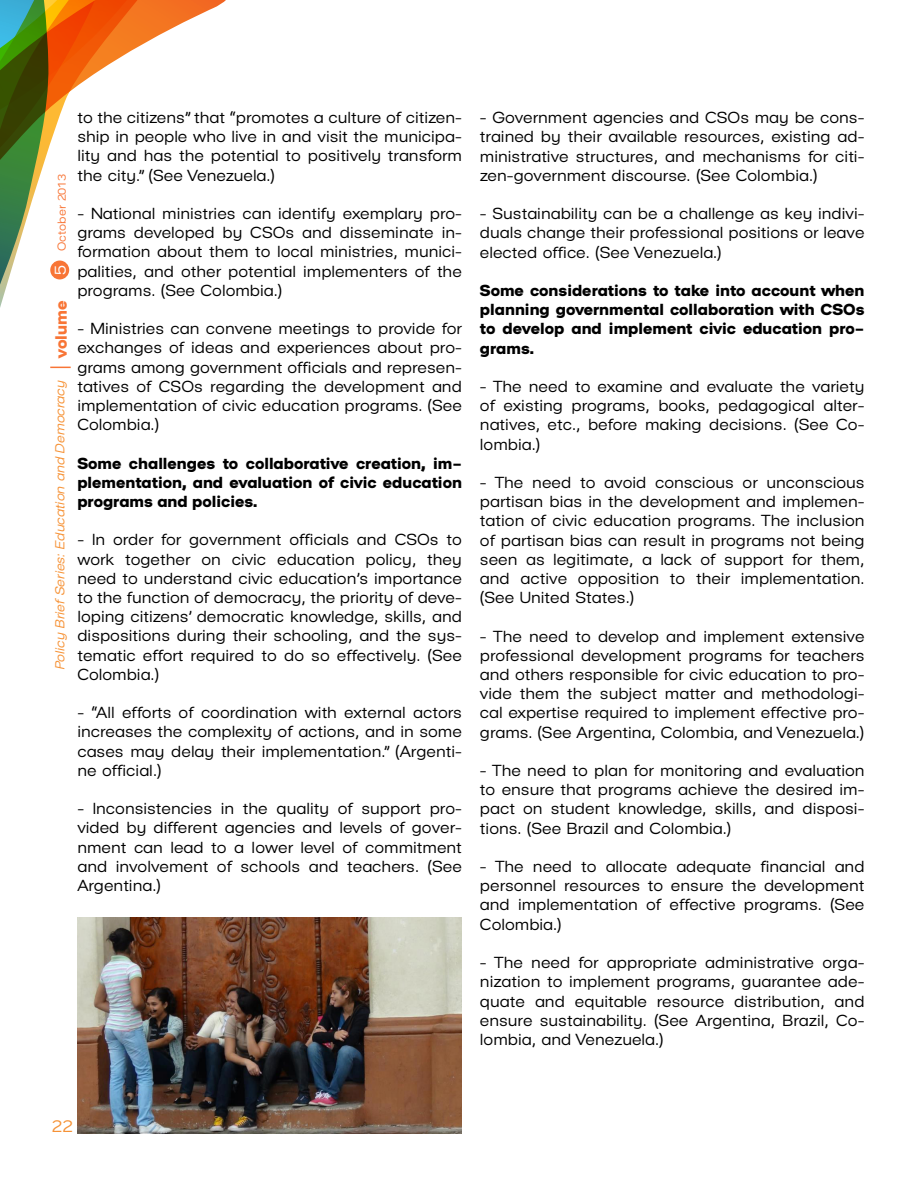
<style>
.page{position:relative;width:918px;height:1188px;background:#fff}
.page>*{position:absolute;margin:0;border:0;box-sizing:border-box;transform-origin:0 0}
.t1{font:18px "Catalogo";color:#f69236}
.t2{font:16.8px "Catalogo Gruesa";color:#f87536}
.t3{font:16.8px "Catalogo";color:#fff}
.t4{font:16.5px/19.2px "Catalogo";color:#000;text-align:justify}
.t5{font:16.5px/19.2px "Catalogo Gruesa";color:#000;text-align:justify}
.t6{font:13.5px "Catalogo Oblicua";color:#f69236}
.t7{font:12px "Catalogo";color:#f87536}
</style>
<div class="page">
<svg style="left:0;top:0;width:226px;height:278px"></svg>
<svg style="left:50px;top:367px;width:21px;height:1px"></svg>
<div style="left:50px;top:261px;width:19px;height:18px;background:#f87536;border-radius:50%"></div>
<img style="left:77px;top:918px;width:385px;height:216px">
<p class="t7" style="left:54px;top:251px;width:79px;rotate:-90deg">October 2013</p>
<p class="t3" style="left:50px;top:275px;width:11px;rotate:-90deg">5</p>
<p class="t2" style="left:51px;top:358px;width:59px;rotate:-90deg">volume</p>
<p class="t6" style="left:52px;top:669px;width:291px;rotate:-90deg">Policy Brief Series: Education and Democracy</p>
<p class="t4" style="left:77px;top:107px;width:386px">to the citizens” that “promotes a culture of citizen&shy;ship in people who live in and visit the municipa&shy;lity and has the potential to positively transform the city.” (See Venezuela.)</p>
<p class="t4" style="left:77px;top:203px;width:386px">- National ministries can identify exemplary pro&shy;grams developed by CSOs and disseminate in&shy;formation about them to local ministries, munici&shy;palities, and other potential implementers of the programs. (See Colombia.)</p>
<p class="t4" style="left:77px;top:318px;width:386px">- Ministries can convene meetings to provide for exchanges of ideas and experiences about pro&shy;grams among government officials and represen&shy;tatives of CSOs regarding the development and implementation of civic education programs. (See Colombia.)</p>
<p class="t5" style="left:77px;top:453px;width:386px">Some challenges to collaborative creation, im&shy;plementation, and evaluation of civic education programs and policies.</p>
<p class="t4" style="left:77px;top:530px;width:386px">- In order for government officials and CSOs to work together on civic education policy, they need to understand civic education’s importance to the function of democracy, the priority of deve&shy;loping citizens’ democratic knowledge, skills, and dispositions during their schooling, and the sys&shy;tematic effort required to do so effectively. (See Colombia.)</p>
<p class="t4" style="left:77px;top:702px;width:386px">- “All efforts of coordination with external actors increases the complexity of actions, and in some cases may delay their implementation.” (Argenti&shy;ne official.)</p>
<p class="t4" style="left:77px;top:799px;width:386px">- Inconsistencies in the quality of support pro&shy;vided by different agencies and levels of gover&shy;nment can lead to a lower level of commitment and involvement of schools and teachers. (See Argentina.)</p>
<p class="t4" style="left:480px;top:107px;width:386px">- Government agencies and CSOs may be cons&shy;trained by their available resources, existing ad&shy;ministrative structures, and mechanisms for citi&shy;zen-government discourse. (See Colombia.)</p>
<p class="t4" style="left:480px;top:203px;width:386px">- Sustainability can be a challenge as key indivi&shy;duals change their professional positions or leave elected office. (See Venezuela.)</p>
<p class="t5" style="left:480px;top:280px;width:386px">Some considerations to take into account when planning governmental collaboration with CSOs to develop and implement civic education pro&shy;grams.</p>
<p class="t4" style="left:480px;top:376px;width:386px">- The need to examine and evaluate the variety of existing programs, books, pedagogical alter&shy;natives, etc., before making decisions. (See Co&shy;lombia.)</p>
<p class="t4" style="left:480px;top:472px;width:386px">- The need to avoid conscious or unconscious partisan bias in the development and implemen&shy;tation of civic education programs. The inclusion of partisan bias can result in programs not being seen as legitimate, a lack of support for them, and active opposition to their implementation. (See United States.)</p>
<p class="t4" style="left:480px;top:626px;width:386px">- The need to develop and implement extensive professional development programs for teachers and others responsible for civic education to pro&shy;vide them the subject matter and methodologi&shy;cal expertise required to implement effective pro&shy;grams. (See Argentina, Colombia, and Venezuela.)</p>
<p class="t4" style="left:480px;top:760px;width:386px">- The need to plan for monitoring and evaluation to ensure that programs achieve the desired im&shy;pact on student knowledge, skills, and disposi&shy;tions. (See Brazil and Colombia.)</p>
<p class="t4" style="left:480px;top:856px;width:386px">- The need to allocate adequate financial and personnel resources to ensure the development and implementation of effective programs. (See Colombia.)</p>
<p class="t4" style="left:480px;top:952px;width:386px">- The need for appropriate administrative orga&shy;nization to implement programs, guarantee ade&shy;quate and equitable resource distribution, and ensure sustainability. (See Argentina, Brazil, Co&shy;lombia, and Venezuela.)</p>
<p class="t1" style="left:52px;top:1115px;width:22px">22</p>
</div>
